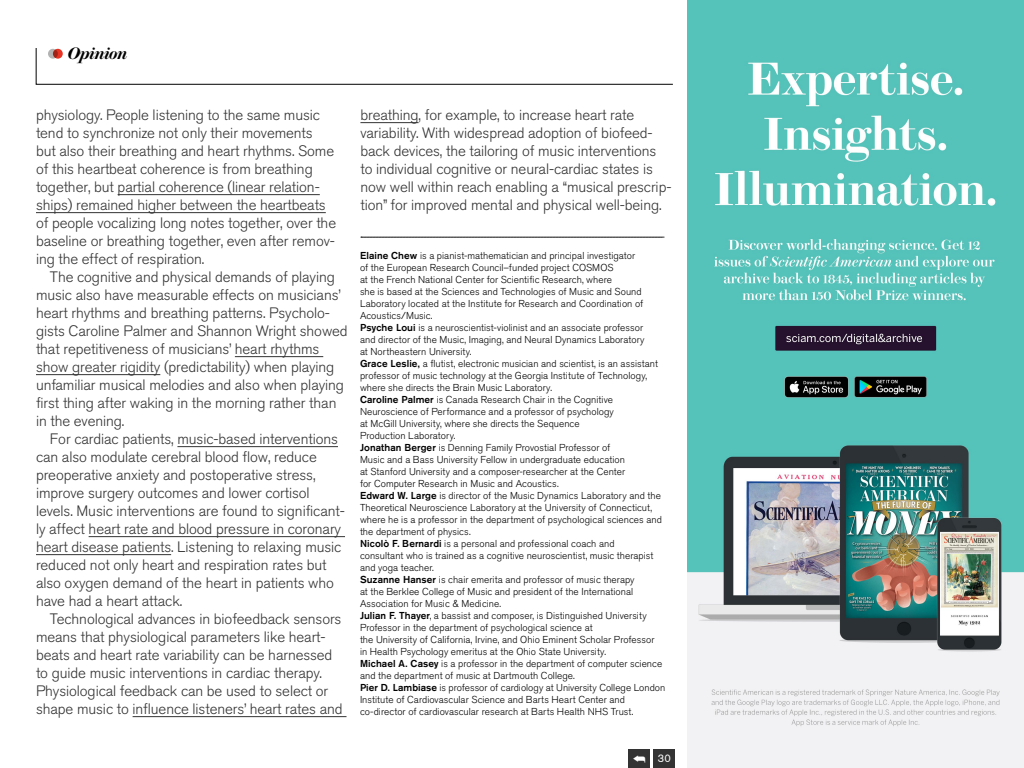
<style>
.page{position:relative;width:1024px;height:768px;background:#fff}
.page>*{position:absolute;margin:0;border:0;box-sizing:border-box;transform-origin:0 0}
.t1{font:italic 600 16.6px "Brunel Deck";letter-spacing:-.025em;color:#000}
.t2{font:300 15px/18px "Akzidenz Grotesk BQ";letter-spacing:-.005em;color:#333}
.t3{font:11px "Akzidenz Grotesk BE";color:#fff}
.t4{font:300 10px/12px "Akzidenz Grotesk BQ";letter-spacing:.005em;color:#000}
.s1{font-weight:500}
</style>
<div class="page">
<hr style="left:118px;top:194px;width:202px;height:1px;background:#333">
<hr style="left:36px;top:212px;width:290px;height:1px;background:#333">
<hr style="left:235px;top:356px;width:88px;height:1px;background:#333">
<hr style="left:36px;top:374px;width:124px;height:1px;background:#333">
<hr style="left:177px;top:446px;width:161px;height:1px;background:#333">
<hr style="left:89px;top:536px;width:256px;height:1px;background:#333">
<hr style="left:36px;top:554px;width:135px;height:1px;background:#333">
<hr style="left:133px;top:716px;width:214px;height:1px;background:#333">
<hr style="left:360px;top:122px;width:59px;height:1px;background:#333">
<svg style="left:36px;top:48px;width:637px;height:37px"></svg>
<div style="left:48px;top:49px;width:10px;height:10px;background:#b3b3b3;border-radius:50%"></div>
<svg style="left:53px;top:49px;width:10px;height:10px"></svg>
<svg style="left:361px;top:237px;width:303px;height:1px"></svg>
<div style="left:654px;top:749px;width:21px;height:19px;background:#333"></div>
<img style="left:687px;top:0;width:337px;height:768px">
<div style="left:629px;top:749px;width:21px;height:19px;background:#333"></div>
<h1 class="t1" style="left:67px;top:44px;width:61px">Opinion</h1>
<p class="t2" style="left:36px;top:106px;width:302px">physiology. People listening to the same music tend to synchronize not only their movements but also their breathing and heart rhythms. Some of this heartbeat coherence is from breathing together, but partial coherence (linear relation&shy;ships) remained higher between the heartbeats of people vocalizing long notes together, over the baseline or breathing together, even after remov&shy;ing the effect of respiration.</p>
<p class="t2" style="left:36px;top:268px;width:313px;text-indent:14px">The cognitive and physical demands of playing music also have measurable effects on musicians’ heart rhythms and breathing patterns. Psycholo&shy;gists Caroline Palmer and Shannon Wright showed that repetitiveness of musicians’ heart rhythms show greater rigidity (predictability) when playing unfamiliar musical melodies and also when playing first thing after waking in the morning rather than in the evening.</p>
<p class="t2" style="left:36px;top:430px;width:310px;text-indent:14px">For cardiac patients, music-based interventions can also modulate cerebral blood flow, reduce preoperative anxiety and postoperative stress, improve surgery outcomes and lower cortisol levels. Music interventions are found to significant&shy;ly affect heart rate and blood pressure in coronary heart disease patients. Listening to relaxing music reduced not only heart and respiration rates but also oxygen demand of the heart in patients who have had a heart attack.</p>
<p class="t2" style="left:36px;top:610px;width:308px;text-indent:14px">Technological advances in biofeedback sensors means that physiological parameters like heart&shy;beats and heart rate variability can be harnessed to guide music interventions in cardiac therapy.<br>Physiological feedback can be used to select or shape music to influence listeners’ heart rates and</p>
<p class="t2" style="left:360px;top:106px;width:313px">breathing, for example, to increase heart rate variability. With widespread adoption of biofeed&shy;back devices, the tailoring of music interventions to individual cognitive or neural-cardiac states is now well within reach enabling a “musical prescrip&shy;tion” for improved mental and physical well-being.</p>
<p class="t4" style="left:360px;top:250px;width:307px"><span class="s1">Elaine Chew</span> is a pianist-mathematician and principal investigator<br>of the European Research Council–funded project COSMOS<br>at the French National Center for Scientific Research, where<br>she is based at the Sciences and Technologies of Music and Sound Laboratory located at the Institute for Research and Coordination of Acoustics/Music.<br><span class="s1">Psyche Loui</span> is a neuroscientist-violinist and an associate professor<br>and director of the Music, Imaging, and Neural Dynamics Laboratory<br>at Northeastern University.<br><span class="s1">Grace Leslie,</span> a flutist, electronic musician and scientist, is an assistant professor of music technology at the Georgia Institute of Technology, where she directs the Brain Music Laboratory.<br><span class="s1">Caroline Palmer</span> is Canada Research Chair in the Cognitive Neuroscience of Performance and a professor of psychology<br>at McGill University, where she directs the Sequence<br>Production Laboratory.<br><span class="s1">Jonathan Berger</span> is Denning Family Provostial Professor of<br>Music and a Bass University Fellow in undergraduate education<br>at Stanford University and a composer-researcher at the Center<br>for Computer Research in Music and Acoustics.<br><span class="s1">Edward W. Large</span> is director of the Music Dynamics Laboratory and the Theoretical Neuroscience Laboratory at the University of Connecticut, where he is a professor in the department of psychological sciences and the department of physics.<br><span class="s1">Nicolò F. Bernardi</span> is a personal and professional coach and<br>consultant who is trained as a cognitive neuroscientist, music therapist and yoga teacher.<br><span class="s1">Suzanne Hanser</span> is chair emerita and professor of music therapy<br>at the Berklee College of Music and president of the International Association for Music &amp; Medicine.<br><span class="s1">Julian F. Thayer</span>, a bassist and composer, is Distinguished University Professor in the department of psychological science at<br>the University of California, Irvine, and Ohio Eminent Scholar Professor<br>in Health Psychology emeritus at the Ohio State University.<br><span class="s1">Michael A. Casey</span> is a professor in the department of computer science and the department of music at Dartmouth College.<br><span class="s1">Pier D. Lambiase</span> is professor of cardiology at University College London Institute of Cardiovascular Science and Barts Heart Center and co-director of cardiovascular research at Barts Health NHS Trust.</p>
<p class="t3" style="left:658px;top:752px;width:15px">30</p>
</div>
